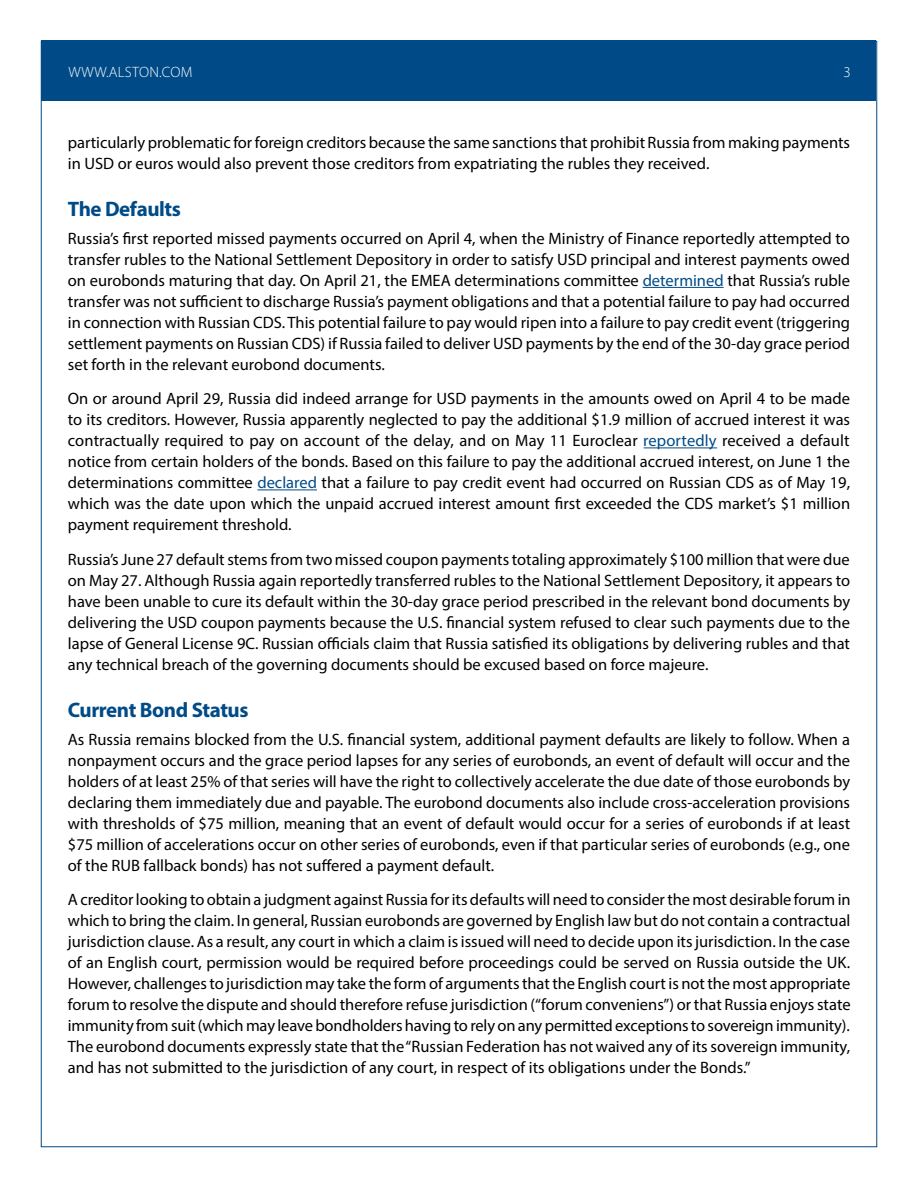
<style>
.page{position:relative;width:918px;height:1188px;background:#fff}
.page>*{position:absolute;margin:0;border:0;box-sizing:border-box;transform-origin:0 0}
.t1{font:700 21px "Myriad Pro";letter-spacing:-.02em;color:#004b87}
.t2{font:16.5px/21px "Myriad Pro";color:#000;text-align:justify}
.t3{font:300 15px "Myriad Pro";letter-spacing:.02em;color:#fff}
.s1{color:#004b87}
</style>
<div class="page">
<div style="left:42px;top:40px;width:834px;height:61px;background:#004b87"></div>
<hr style="left:643px;top:287px;width:81px;height:1px;background:#004b87">
<hr style="left:644px;top:447px;width:73px;height:1px;background:#004b87">
<hr style="left:257px;top:489px;width:60px;height:1px;background:#004b87">
<p class="t3" style="left:68px;top:63px;width:126px">WWW.ALSTON.COM</p>
<p class="t3" style="left:843px;top:63px;width:9px">3</p>
<p class="t2" style="left:68px;top:131px;width:784px">particularly problematic for foreign creditors because the same sanctions that prohibit Russia from making payments in USD or euros would also prevent those creditors from expatriating the rubles they received.</p>
<p class="t1" style="left:68px;top:195px;width:115px">The Defaults</p>
<p class="t2" style="left:68px;top:227px;width:784px">Russia’s first reported missed payments occurred on April 4, when the Ministry of Finance reportedly attempted to transfer rubles to the National Settlement Depository in order to satisfy USD principal and interest payments owed on eurobonds maturing that day. On April 21, the EMEA determinations committee <span class="s1">determined</span> that Russia’s ruble transfer was not sufficient to discharge Russia’s payment obligations and that a potential failure to pay had occurred in connection with Russian CDS. This potential failure to pay would ripen into a failure to pay credit event (triggering settlement payments on Russian CDS) if Russia failed to deliver USD payments by the end of the 30-day grace period set forth in the relevant eurobond documents.</p>
<p class="t2" style="left:68px;top:388px;width:784px">On or around April 29, Russia did indeed arrange for USD payments in the amounts owed on April 4 to be made to its creditors. However, Russia apparently neglected to pay the additional $1.9 million of accrued interest it was contractually required to pay on account of the delay, and on May 11 Euroclear <span class="s1">reportedly</span> received a default notice from certain holders of the bonds. Based on this failure to pay the additional accrued interest, on June 1 the determinations committee <span class="s1">declared</span> that a failure to pay credit event had occurred on Russian CDS as of May 19, which was the date upon which the unpaid accrued interest amount first exceeded the CDS market’s $1 million payment requirement threshold.</p>
<p class="t2" style="left:68px;top:549px;width:784px">Russia’s June 27 default stems from two missed coupon payments totaling approximately $100 million that were due on May 27. Although Russia again reportedly transferred rubles to the National Settlement Depository, it appears to have been unable to cure its default within the 30-day grace period prescribed in the relevant bond documents by delivering the USD coupon payments because the U.S. financial system refused to clear such payments due to the lapse of General License 9C. Russian officials claim that Russia satisfied its obligations by delivering rubles and that any technical breach of the governing documents should be excused based on force majeure.</p>
<p class="t1" style="left:68px;top:696px;width:182px">Current Bond Status</p>
<p class="t2" style="left:68px;top:728px;width:784px">As Russia remains blocked from the U.S. financial system, additional payment defaults are likely to follow. When a nonpayment occurs and the grace period lapses for any series of eurobonds, an event of default will occur and the holders of at least 25% of that series will have the right to collectively accelerate the due date of those eurobonds by declaring them immediately due and payable. The eurobond documents also include cross-acceleration provisions with thresholds of $75 million, meaning that an event of default would occur for a series of eurobonds if at least $75 million of accelerations occur on other series of eurobonds, even if that particular series of eurobonds (e.g., one of the RUB fallback bonds) has not suffered a payment default.</p>
<p class="t2" style="left:68px;top:889px;width:784px">A creditor looking to obtain a judgment against Russia for its defaults will need to consider the most desirable forum in which to bring the claim. In general, Russian eurobonds are governed by English law but do not contain a contractual jurisdiction clause. As a result, any court in which a claim is issued will need to decide upon its jurisdiction. In the case of an English court, permission would be required before proceedings could be served on Russia outside the UK.<br>However, challenges to jurisdiction may take the form of arguments that the English court is not the most appropriate forum to resolve the dispute and should therefore refuse jurisdiction (“forum conveniens”) or that Russia enjoys state immunity from suit (which may leave bondholders having to rely on any permitted exceptions to sovereign immunity).<br>The eurobond documents expressly state that the “Russian Federation has not waived any of its sovereign immunity, and has not submitted to the jurisdiction of any court, in respect of its obligations under the Bonds.”</p>
</div>
